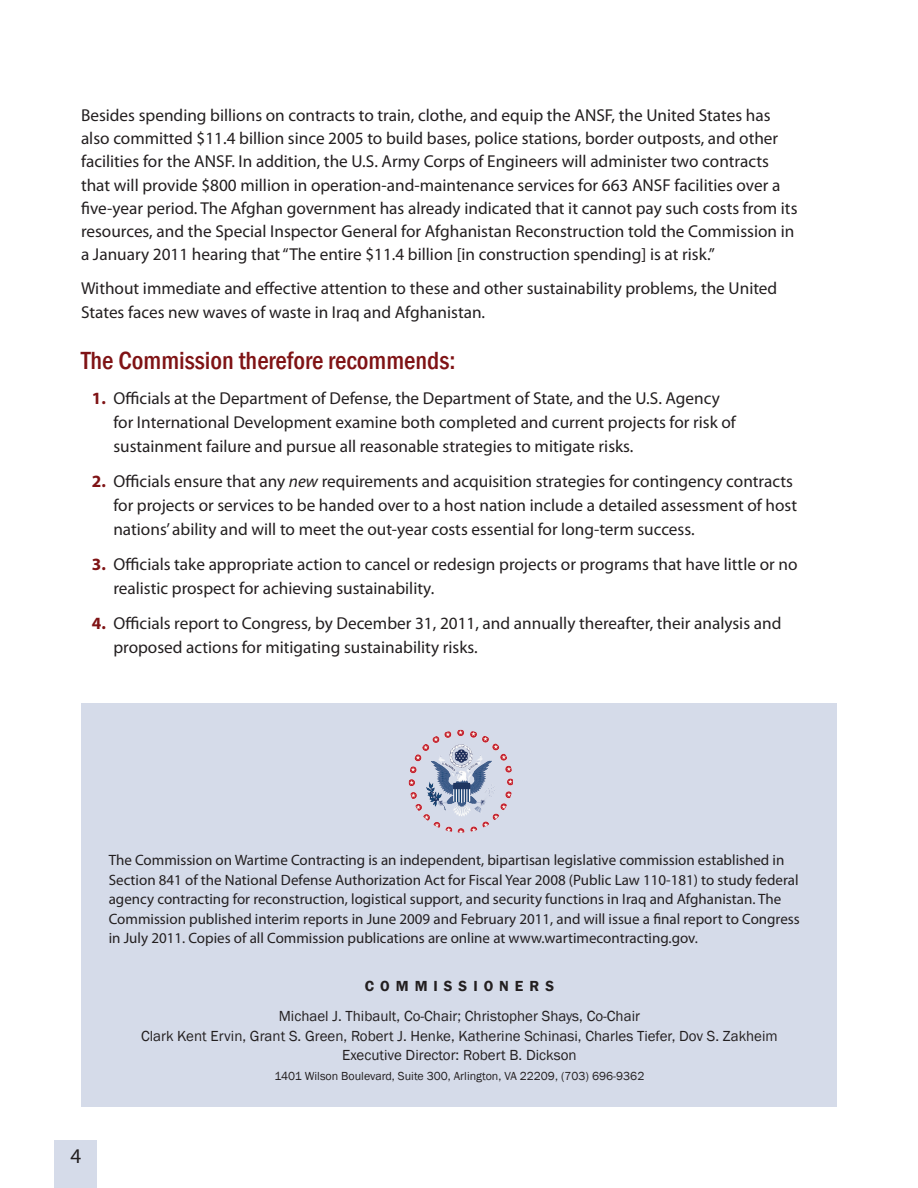
<style>
.page{position:relative;width:918px;height:1188px;background:#fff}
.page>*{position:absolute;margin:0;border:0;box-sizing:border-box;transform-origin:0 0}
.Heading_2{font:500 condensed 25.5px "Franklin Gothic";color:#7f1315}
.t1{font:21px "Myriad Pro";color:#231f20}
.Normal_numbered{font:17.25px/23.2px "Myriad Pro";color:#231f20}
.Back_block_text{font:15px/19.5px "Myriad Pro";color:#231f20}
.Back_block_names{font:15px "Franklin Gothic";color:#231f20}
.Back_block_heading{font:600 15px "Franklin Gothic";letter-spacing:.4em;color:#231f20}
.Back_block_names-2{font:12px "Franklin Gothic";color:#231f20}
.s1{font-weight:700;color:#7f1315}
.s2{font-style:italic}
</style>
<div class="page">
<div style="left:54px;top:1140px;width:43px;height:48px;background:#d5dbe9"></div>
<div style="left:82px;top:703px;width:755px;height:404px;background:#d5dbe9"></div>
<img style="left:409px;top:730px;width:104px;height:103px">
<p class="Normal_numbered" style="left:81px;top:103px;width:718px">Besides spending billions on contracts to train, clothe, and equip the ANSF, the United States has also committed $11.4 billion since 2005 to build bases, police stations, border outposts, and other facilities for the ANSF. In addition, the U.S. Army Corps of Engineers will administer two contracts that will provide $800 million in operation-and-maintenance services for 663 ANSF facilities over a five-year period. The Afghan government has already indicated that it cannot pay such costs from its resources, and the Special Inspector General for Afghanistan Reconstruction told the Commission in a January 2011 hearing that “The entire $11.4 billion [in construction spending] is at risk.”</p>
<p class="Normal_numbered" style="left:81px;top:277px;width:698px">Without immediate and effective attention to these and other sustainability problems, the United<br>States faces new waves of waste in Iraq and Afghanistan.</p>
<p class="Heading_2" style="left:81px;top:344px;width:376px">The Commission therefore recommends:</p>
<p class="Normal_numbered" style="left:113px;top:386px;width:624px;line-height:24px;text-indent:-22px"><span class="s1">1.</span> Officials at the Department of Defense, the Department of State, and the U.S. Agency for International Development examine both completed and current projects for risk of sustainment failure and pursue all reasonable strategies to mitigate risks.</p>
<p class="Normal_numbered" style="left:113px;top:469px;width:685px;line-height:24px;text-indent:-22px"><span class="s1">2.</span> Officials ensure that any <span class="s2">new</span> requirements and acquisition strategies for contingency contracts for projects or services to be handed over to a host nation include a detailed assessment of host nations’ ability and will to meet the out-year costs essential for long-term success.</p>
<p class="Normal_numbered" style="left:113px;top:552px;width:686px;line-height:24px;text-indent:-22px"><span class="s1">3.</span> Officials take appropriate action to cancel or redesign projects or programs that have little or no realistic prospect for achieving sustainability.</p>
<p class="Normal_numbered" style="left:113px;top:610px;width:670px;line-height:24px;text-indent:-22px"><span class="s1">4.</span> Officials report to Congress, by December 31, 2011, and annually thereafter, their analysis and proposed actions for mitigating sustainability risks.</p>
<p class="t1" style="left:71px;top:1143px;width:12px">4</p>
<p class="Back_block_text" style="left:109px;top:850px;width:693px">The Commission on Wartime Contracting is an independent, bipartisan legislative commission established in Section 841 of the National Defense Authorization Act for Fiscal Year 2008 (Public Law 110-181) to study federal agency contracting for reconstruction, logistical support, and security functions in Iraq and Afghanistan. The Commission published interim reports in June 2009 and February 2011, and will issue a final report to Congress in July 2011. Copies of all Commission publications are online at www.wartimecontracting.gov.</p>
<p class="Back_block_heading" style="left:365px;top:977px;width:191px">COMMISSIONERS</p>
<p class="Back_block_names" style="left:279px;top:1007px;width:363px">Michael J. Thibault, Co-Chair; Christopher Shays, Co-Chair</p>
<p class="Back_block_names" style="left:141px;top:1026px;width:638px">Clark Kent Ervin, Grant S. Green, Robert J. Henke, Katherine Schinasi, Charles Tiefer, Dov S. Zakheim</p>
<p class="Back_block_names" style="left:342px;top:1046px;width:236px">Executive Director: Robert B. Dickson</p>
<p class="Back_block_names-2" style="left:274px;top:1068px;width:371px">1401 Wilson Boulevard, Suite 300, Arlington, VA 22209, (703) 696-9362</p>
</div>
